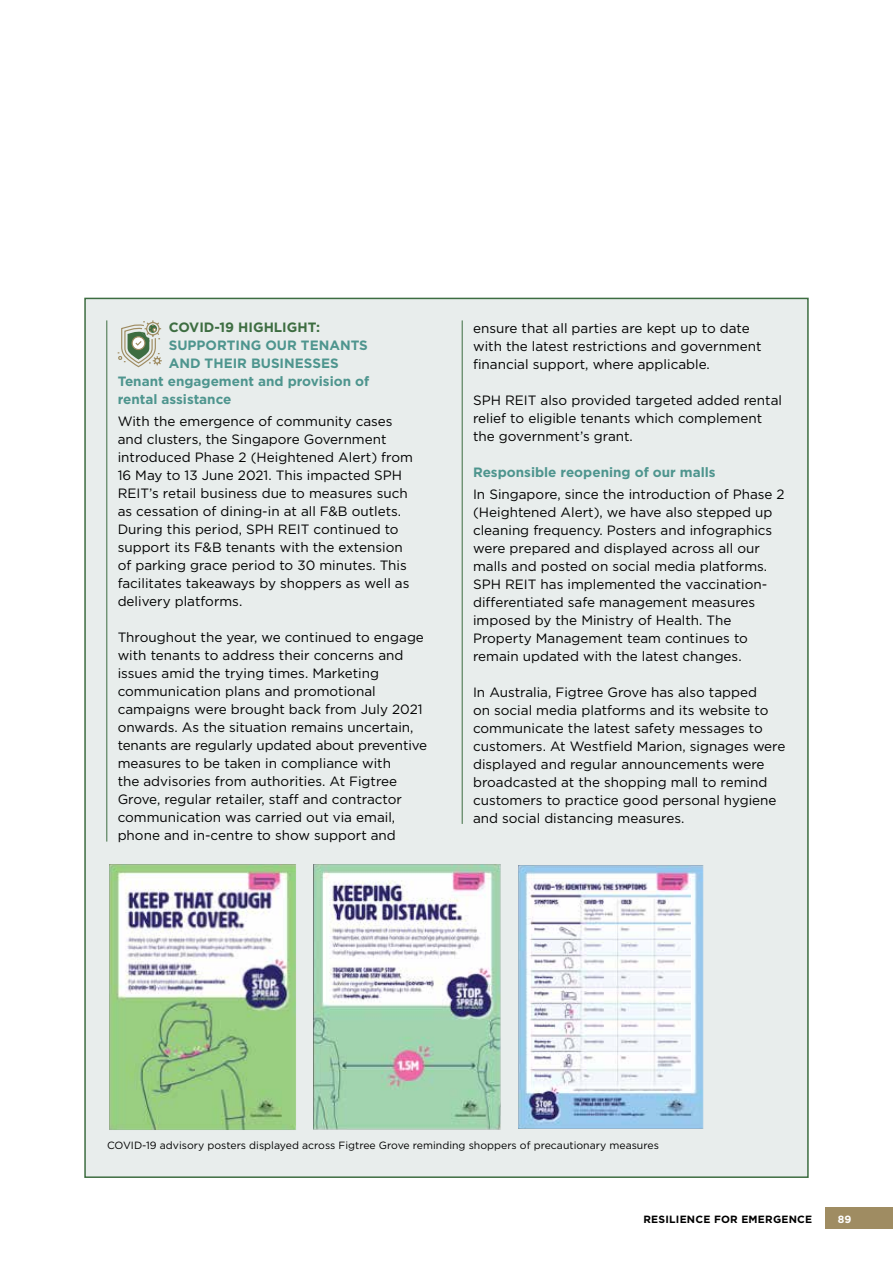
<style>
.page{position:relative;width:893px;height:1263px;background:#fff}
.page>*{position:absolute;margin:0;border:0;box-sizing:border-box;transform-origin:0 0}
.t1{font:13.5px/18px "Gotham";color:#000}
.t2{font:700 13.5px "Gotham";color:#4e958e}
.t3{font:700 13.5px "Gotham";color:#3d6d41}
.t4{font:10.5px "Gotham";color:#000}
.t5{font:700 10.5px "Gotham";letter-spacing:.02em;color:#000}
.t6{font:700 10.5px "Gotham";color:#fff}
</style>
<div class="page">
<div style="left:85px;top:298px;width:723px;height:879px;background:#e8edec"></div>
<hr style="left:107px;top:320px;width:1px;height:521px;background:#3d6d41">
<svg style="left:117px;top:320px;width:45px;height:48px"></svg>
<hr style="left:462px;top:320px;width:1px;height:504px;background:#3d6d41">
<img style="left:109px;top:864px;width:187px;height:266px">
<img style="left:313px;top:864px;width:188px;height:266px">
<img style="left:518px;top:865px;width:185px;height:264px">
<div style="left:825px;top:1208px;width:68px;height:21px;background:#9f8c62"></div>
<p class="t3" style="left:169px;top:319px;width:153px">COVID-19 HIGHLIGHT:</p>
<p class="t2" style="left:169px;top:337px;width:201px">SUPPORTING OUR TENANTS</p>
<p class="t2" style="left:169px;top:355px;width:172px">AND THEIR BUSINESSES</p>
<p class="t2" style="left:118px;top:373px;width:253px">Tenant engagement and provision of</p>
<p class="t2" style="left:118px;top:391px;width:115px">rental assistance</p>
<p class="t1" style="left:118px;top:412px;width:297px">With the emergence of community cases and clusters, the Singapore Government introduced Phase 2 (Heightened Alert) from 16 May to 13 June 2021. This impacted SPH REIT’s retail business due to measures such as cessation of dining-in at all F&amp;B outlets.<br>During this period, SPH REIT continued to support its F&amp;B tenants with the extension of parking grace period to 30 minutes. This facilitates takeaways by shoppers as well as delivery platforms.</p>
<p class="t1" style="left:118px;top:628px;width:311px">Throughout the year, we continued to engage with tenants to address their concerns and issues amid the trying times. Marketing communication plans and promotional campaigns were brought back from July 2021 onwards. As the situation remains uncertain, tenants are regularly updated about preventive measures to be taken in compliance with<br>the advisories from authorities. At Figtree Grove, regular retailer, staff and contractor communication was carried out via email, phone and in-centre to show support and</p>
<p class="t1" style="left:473px;top:319px;width:290px">ensure that all parties are kept up to date with the latest restrictions and government financial support, where applicable.</p>
<p class="t1" style="left:473px;top:391px;width:310px">SPH REIT also provided targeted added rental relief to eligible tenants which complement the government’s grant.</p>
<p class="t2" style="left:473px;top:464px;width:244px">Responsible reopening of our malls</p>
<p class="t1" style="left:473px;top:485px;width:313px">In Singapore, since the introduction of Phase 2 (Heightened Alert), we have also stepped up cleaning frequency. Posters and infographics were prepared and displayed across all our malls and posted on social media platforms.<br>SPH REIT has implemented the vaccination&shy;differentiated safe management measures imposed by the Ministry of Health. The Property Management team continues to remain updated with the latest changes.</p>
<p class="t1" style="left:473px;top:683px;width:314px">In Australia, Figtree Grove has also tapped<br>on social media platforms and its website to communicate the latest safety messages to customers. At Westfield Marion, signages were displayed and regular announcements were broadcasted at the shopping mall to remind customers to practice good personal hygiene and social distancing measures.</p>
<p class="t4" style="left:107px;top:1140px;width:553px">COVID-19 advisory posters displayed across Figtree Grove reminding shoppers of precautionary measures</p>
<p class="t5" style="left:643px;top:1213px;width:170px">RESILIENCE FOR EMERGENCE</p>
<p class="t6" style="left:838px;top:1213px;width:15px">89</p>
</div>
